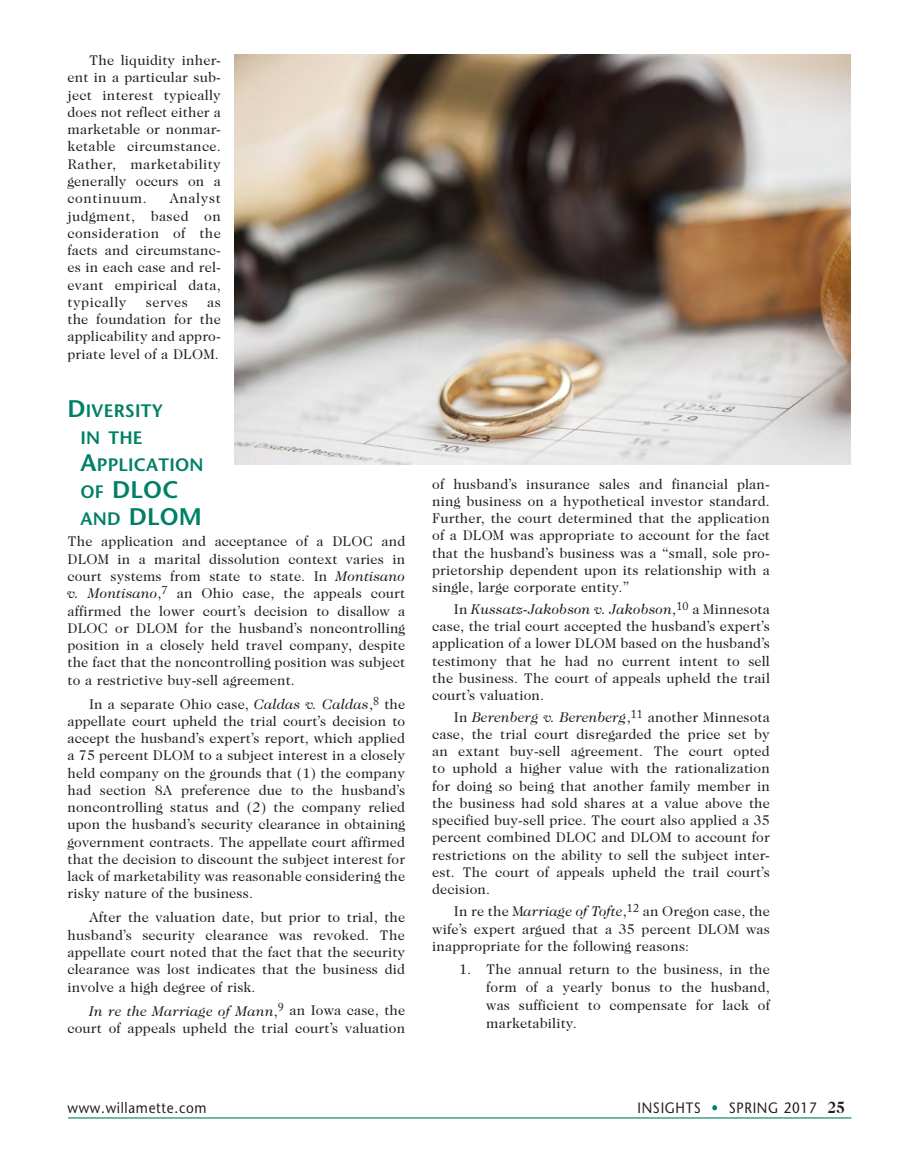
<style>
.page{position:relative;width:905px;height:1175px;background:#fff}
.page>*{position:absolute;margin:0;border:0;box-sizing:border-box;transform-origin:0 0}
.Sub_Heads_Stone{font:600 24px/27px "Stone Sans";color:#008066}
.Sub_Heads_Stone-2{font:600 18px/27px "Stone Sans";letter-spacing:.015em;color:#008066}
.t1{font:15px "Stone Sans";letter-spacing:.05em;color:#231f20;scale:.9 1}
.body{font:14.25px/17.2px "Caslon Two Twenty Four";letter-spacing:.01em;color:#231f20;text-align:justify}
.body__Intro_Paragr{font:14.25px/17.2px "Caslon Two Twenty Four";letter-spacing:.01em;color:#231f20;text-align:justify}
.body_w_bullets{font:14.25px/18px "Caslon Two Twenty Four";letter-spacing:.01em;color:#231f20;text-align:justify}
.s1{font-size:24px}
.s2{font-size:18px}
.s3{font-style:italic}
.s4{color:#008066}
.s5{font-family:"Caslon Two Twenty Four";font-weight:700;font-size:16.5px}
</style>
<div class="page">
<hr style="left:68px;top:1117px;width:783px;height:1px;background:#008066">
<img style="left:234px;top:54px;width:616px;height:410px">
<p class="body" style="left:67px;top:52px;width:155px;text-indent:22px">The liquidity inher&shy;ent in a particular sub&shy;ject interest typically does not reflect either a marketable or nonmar&shy;ketable circumstance.<br>Rather, marketability generally occurs on a continuum.</p>
<p class="body" style="left:67px;top:190px;width:155px;text-indent:102px">Analyst judgment, based on consideration of the facts and circumstanc&shy;es in each case and rel&shy;evant empirical data, typically</p>
<p class="body" style="left:67px;top:293px;width:155px;text-indent:140px">as the foundation for the applicability and appro&shy;priate level of a DLOM.</p>
<p class="Sub_Heads_Stone-2" style="left:80px;top:397px;width:125px;text-indent:-13px"><span class="s1">D</span> IVERSITY<br>IN THE<br><span class="s1">A</span>PPLICATION</p>
<p class="Sub_Heads_Stone" style="left:80px;top:476px;width:100px"><span class="s2">OF</span> DLOC<br><span class="s2">AND</span> DLOM</p>
<p class="body__Intro_Paragr" style="left:67px;top:533px;width:339px">The application and acceptance of a DLOC and DLOM in a marital dissolution context varies in court systems from state to state. In <span class="s3">Montisano v. Montisano</span>,<sup>7</sup> an Ohio case, the appeals court affirmed the lower court’s decision to disallow a DLOC or DLOM for the husband’s noncontrolling position in a closely held travel company, despite the fact that the noncontrolling position was subject to a restrictive buy-sell agreement.</p>
<p class="body" style="left:68px;top:695px;width:339px;text-indent:22px">In a separate Ohio case, <span class="s3">Caldas v. Caldas</span>,<sup>8</sup> the appellate court upheld the trial court’s decision to accept the husband’s expert’s report, which applied a 75 percent DLOM to a subject interest in a closely held company on the grounds that (1) the company had section 8A preference due to the husband’s noncontrolling status and (2) the company relied upon the husband’s security clearance in obtaining government contracts. The appellate court affirmed that the decision to discount the subject interest for lack of marketability was reasonable considering the risky nature of the business.</p>
<p class="body" style="left:68px;top:908px;width:339px;text-indent:22px">After the valuation date, but prior to trial, the husband’s security clearance was revoked. The appellate court noted that the fact that the security clearance was lost indicates that the business did involve a high degree of risk.</p>
<p class="body" style="left:67px;top:1002px;width:339px;text-align:right"><span class="s3">In re the Marriage of Mann</span>,<sup>9</sup> an Iowa case, the court of appeals upheld the trial court’s valuation</p>
<p class="body" style="left:146px;top:293px;width:44px">serves</p>
<p class="body" style="left:432px;top:475px;width:339px">of husband’s insurance sales and financial plan&shy;ning business on a hypothetical investor standard.<br>Further, the court determined that the application of a DLOM was appropriate to account for the fact that the husband’s business was a “small, sole pro&shy;prietorship dependent upon its relationship with a single, large corporate entity.”</p>
<p class="body" style="left:432px;top:600px;width:339px;text-indent:22px">In <span class="s3">Kussatz-Jakobson v. Jakobson</span>,<sup>10</sup> a Minnesota case, the trial court accepted the husband’s expert’s application of a lower DLOM based on the husband’s testimony that he had no current intent to sell the business. The court of appeals upheld the trail court’s valuation.</p>
<p class="body" style="left:432px;top:708px;width:339px;text-indent:22px">In <span class="s3">Berenberg v. Berenberg</span>,<sup>11</sup> another Minnesota case, the trial court disregarded the price set by an extant buy-sell agreement. The court opted to uphold a higher value with the rationalization for doing so being that another family member in the business had sold shares at a value above the specified buy-sell price. The court also applied a 35 percent combined DLOC and DLOM to account for restrictions on the ability to sell the subject inter&shy;est. The court of appeals upheld the trail court’s decision.</p>
<p class="body" style="left:432px;top:902px;width:339px;line-height:17.7px;text-indent:22px">In re the M<span class="s3">arriage of Tofte</span>,<sup>12</sup> an Oregon case, the wife’s expert argued that a 35 percent DLOM was inappropriate for the following reasons:</p>
<p class="body_w_bullets" style="left:486px;top:959px;width:285px;text-indent:-27px">1. The annual return to the business, in the form of a yearly bonus to the husband, was sufficient to compensate for lack of marketability.</p>
<p class="t1" style="left:68px;top:1098px;width:156px">www.willamette. com</p>
<p class="t1" style="left:637px;top:1098px;width:232px">INSIGHTS <span class="s4">•</span> SPRING 2017 <span class="s5">25</span></p>
</div>
